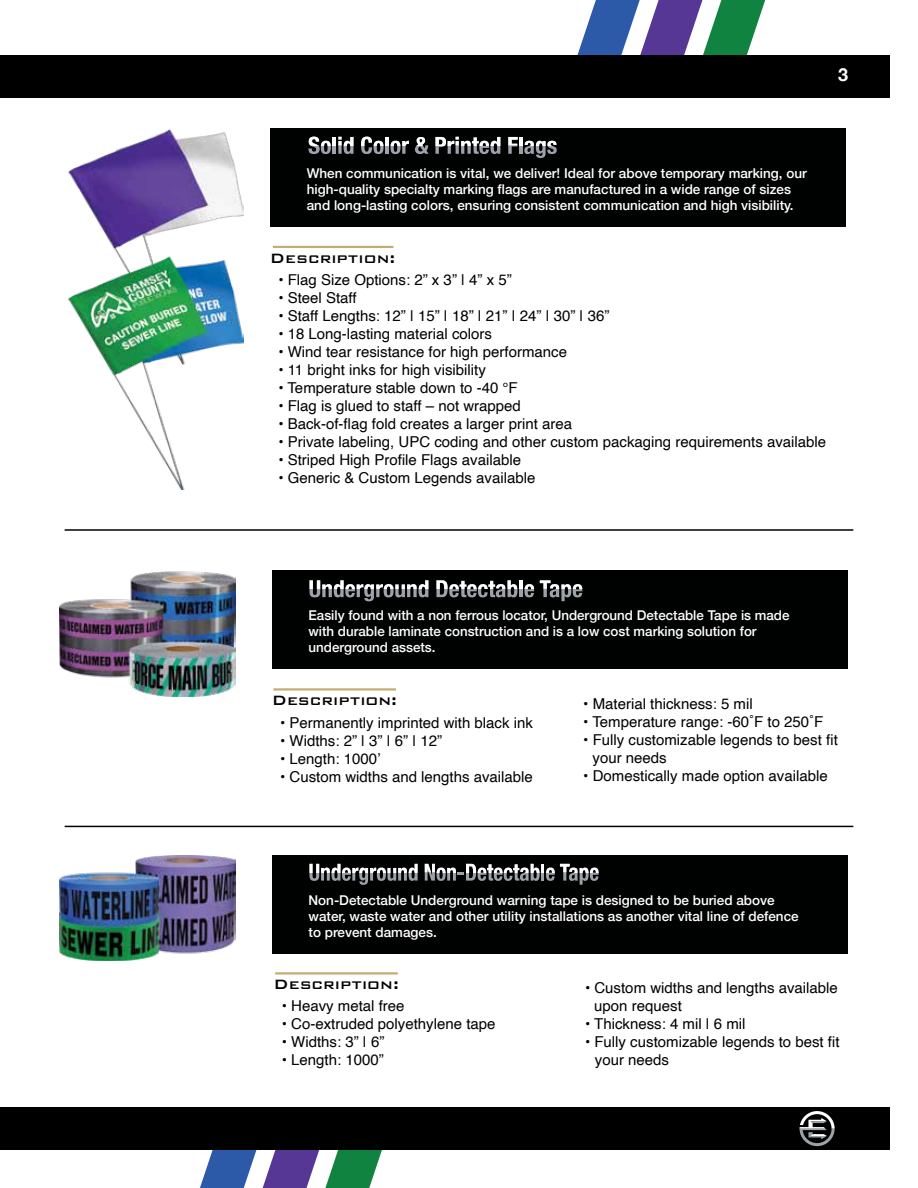
<style>
.page{position:relative;width:918px;height:1188px;background:#fff}
.page>*{position:absolute;margin:0;border:0;box-sizing:border-box;transform-origin:0 0}
.t1{font:500 18px "Bank Gothic BT";color:#000101}
.t2{font:700 18px "Helvetica Neue";color:#fff}
.t3{font:15px/18px "Helvetica";color:#000101}
.t4{font:500 13.5px/16.2px "Helvetica Neue";color:#fff}
</style>
<div class="page">
<svg style="left:577px;top:0;width:189px;height:55px"></svg>
<svg style="left:200px;top:1150px;width:182px;height:38px"></svg>
<div style="left:0;top:55px;width:890px;height:43px;background:#000"></div>
<div style="left:0;top:1107px;width:890px;height:43px;background:#000"></div>
<svg style="left:800px;top:1111px;width:35px;height:35px"></svg>
<hr style="left:273px;top:246px;width:120px;height:2px;background:#c4ac73">
<img style="left:68px;top:129px;width:176px;height:360px">
<hr style="left:65px;top:826px;width:788px;height:1px;background:#000101">
<hr style="left:65px;top:529px;width:788px;height:2px;background:#000101">
<div style="left:270px;top:129px;width:576px;height:98px;background:#000101"></div>
<svg style="left:308px;top:137px;width:46px;height:17px"></svg>
<svg style="left:361px;top:137px;width:48px;height:17px"></svg>
<svg style="left:415px;top:137px;width:14px;height:17px"></svg>
<svg style="left:435px;top:137px;width:65px;height:17px"></svg>
<svg style="left:508px;top:137px;width:49px;height:21px"></svg>
<div style="left:272px;top:571px;width:576px;height:98px;background:#000101"></div>
<div style="left:272px;top:856px;width:576px;height:98px;background:#000101"></div>
<hr style="left:273px;top:688px;width:123px;height:3px;background:#c4ac73">
<hr style="left:275px;top:972px;width:123px;height:3px;background:#c4ac73">
<img style="left:60px;top:571px;width:175px;height:126px">
<img style="left:60px;top:856px;width:175px;height:104px">
<svg style="left:310px;top:580px;width:118px;height:21px"></svg>
<svg style="left:436px;top:580px;width:98px;height:17px"></svg>
<svg style="left:540px;top:580px;width:42px;height:21px"></svg>
<svg style="left:309px;top:864px;width:109px;height:21px"></svg>
<svg style="left:425px;top:864px;width:174px;height:21px"></svg>
<p class="t2" style="left:838px;top:60px;width:12px">3</p>
<p class="t4" style="left:307px;top:164px;width:502px">When communication is vital, we deliver! Ideal for above temporary marking, our high-quality specialty marking flags are manufactured in a wide range of sizes and long-lasting colors, ensuring consistent communication and high visibility.</p>
<p class="t1" style="left:270px;top:248px;width:127px">Description:</p>
<p class="t3" style="left:278px;top:271px;width:235px">• Flag Size Options: 2” x 3” | 4” x 5”</p>
<p class="t3" style="left:278px;top:289px;width:80px">• Steel Staff</p>
<p class="t3" style="left:278px;top:307px;width:333px">• Staff Lengths: 12” | 15” | 18” | 21” | 24” | 30” | 36”</p>
<p class="t3" style="left:278px;top:325px;width:215px">• 18 Long-lasting material colors</p>
<p class="t3" style="left:278px;top:343px;width:290px">• Wind tear resistance for high performance</p>
<p class="t3" style="left:278px;top:361px;width:209px">• 11 bright inks for high visibility</p>
<p class="t3" style="left:278px;top:379px;width:241px">• Temperature stable down to -40 °F</p>
<p class="t3" style="left:278px;top:397px;width:244px">• Flag is glued to staff – not wrapped</p>
<p class="t3" style="left:278px;top:415px;width:295px">• Back-of-flag fold creates a larger print area</p>
<p class="t3" style="left:278px;top:433px;width:549px">• Private labeling, UPC coding and other custom packaging requirements available</p>
<p class="t3" style="left:278px;top:451px;width:244px">• Striped High Profile Flags available</p>
<p class="t3" style="left:278px;top:469px;width:259px">• Generic &amp; Custom Legends available</p>
<p class="t4" style="left:309px;top:606px;width:483px">Easily found with a non ferrous locator, Underground Detectable Tape is made with durable laminate construction and is a low cost marking solution for underground assets.</p>
<p class="t1" style="left:272px;top:691px;width:127px">Description:</p>
<p class="t3" style="left:280px;top:714px;width:254px">• Permanently imprinted with black ink</p>
<p class="t3" style="left:280px;top:732px;width:163px">• Widths: 2” | 3” | 6” | 12”</p>
<p class="t3" style="left:280px;top:750px;width:102px">• Length: 1000’</p>
<p class="t3" style="left:280px;top:768px;width:254px">• Custom widths and lengths available</p>
<p class="t3" style="left:583px;top:695px;width:171px">• Material thickness: 5 mil</p>
<p class="t3" style="left:583px;top:713px;width:242px">• Temperature range: -60˚F to 250˚F</p>
<p class="t3" style="left:593px;top:731px;width:247px;text-indent:-9px">• Fully customizable legends to best fit your needs</p>
<p class="t3" style="left:583px;top:767px;width:246px">• Domestically made option available</p>
<p class="t4" style="left:309px;top:891px;width:492px">Non-Detectable Underground warning tape is designed to be buried above water, waste water and other utility installations as another vital line of defence to prevent damages.</p>
<p class="t1" style="left:274px;top:975px;width:127px">Description:</p>
<p class="t3" style="left:282px;top:998px;width:124px">• Heavy metal free</p>
<p class="t3" style="left:282px;top:1016px;width:215px">• Co-extruded polyethylene tape</p>
<p class="t3" style="left:282px;top:1034px;width:104px">• Widths: 3” | 6”</p>
<p class="t3" style="left:282px;top:1052px;width:103px">• Length: 1000”</p>
<p class="t3" style="left:594px;top:979px;width:245px;text-indent:-9px">• Custom widths and lengths available upon request</p>
<p class="t3" style="left:585px;top:1015px;width:162px">• Thickness: 4 mil | 6 mil</p>
<p class="t3" style="left:595px;top:1033px;width:246px;text-indent:-10px">• Fully customizable legends to best fit your needs</p>
</div>
